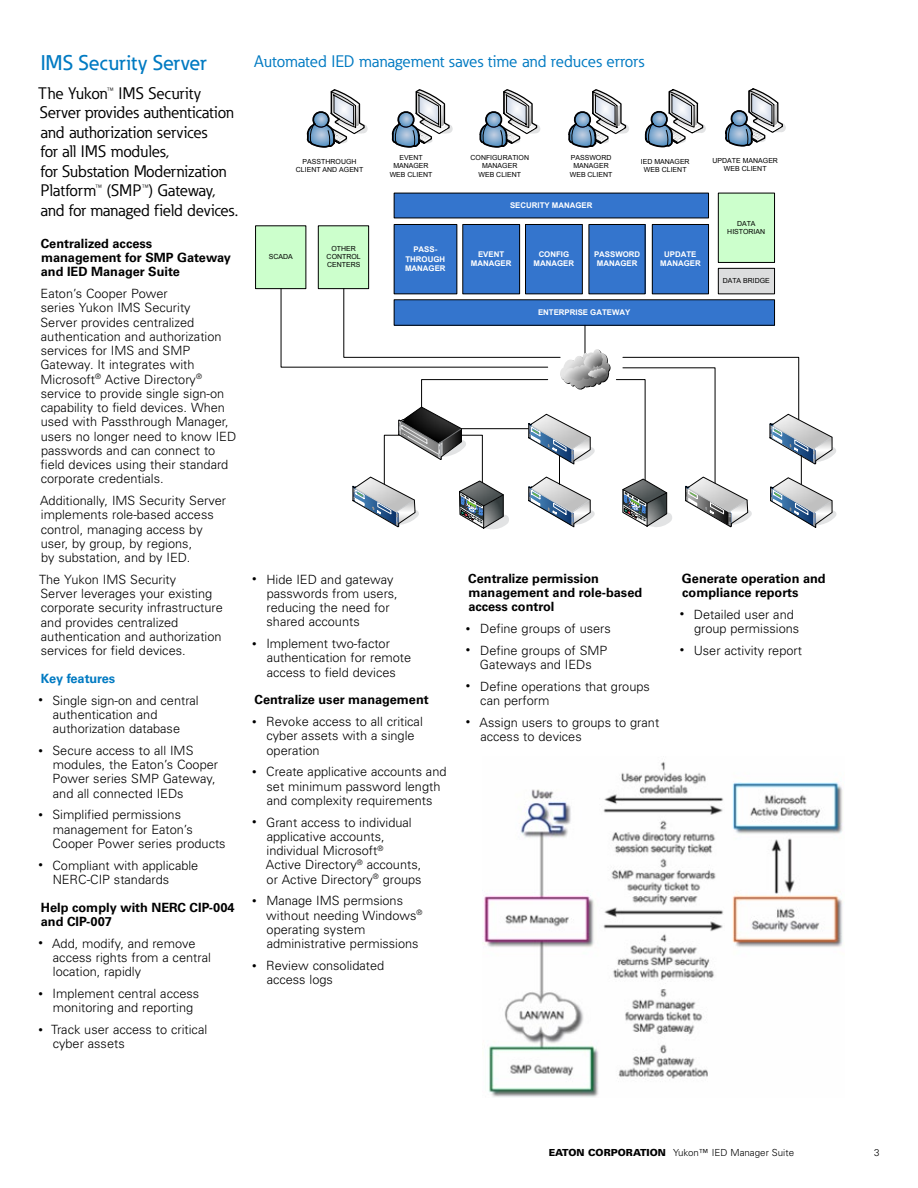
<style>
.page{position:relative;width:918px;height:1188px;background:#fff}
.page>*{position:absolute;margin:0;border:0;box-sizing:border-box;transform-origin:0 0}
.t1{font:500 21px "Eaton";color:#007ac2}
.t2{font:16.5px/19.5px "Eaton";color:#000}
.t3{font:16.5px "Eaton";letter-spacing:.005em;color:#007ac2}
.t4{font:300 12.75px/14.2px "Univers";color:#000}
.t5{font:700 12.75px/14.2px "Univers LT Std";color:#000}
.t6{font:700 12.75px "Univers LT Std";letter-spacing:-.015em;color:#007ac2}
.t7{font:300 9.75px "Univers LT Std";color:#000}
.t8{font:700 7.8px/9.4px "Arial";color:#fff;text-align:center}
.t9{font:7.05px/8.4px "Arial";color:#000;text-align:center}
.s1{font-family:"Univers LT Std";font-size:9px}
.s2{font-weight:900}
</style>
<div class="page">
<div style="left:256px;top:226px;width:50px;height:63px;background:#cfc"></div>
<div style="left:255px;top:225px;width:51px;height:64px;border:1px solid #000"></div>
<div style="left:318px;top:226px;width:51px;height:63px;background:#cfc"></div>
<div style="left:318px;top:225px;width:51px;height:64px;border:1px solid #000"></div>
<div style="left:394px;top:224px;width:63px;height:70px;background:#3475cd"></div>
<div style="left:394px;top:224px;width:63px;height:70px;border:1px solid #000"></div>
<div style="left:463px;top:224px;width:57px;height:70px;background:#3475cd"></div>
<div style="left:462px;top:224px;width:58px;height:70px;border:1px solid #000"></div>
<div style="left:526px;top:224px;width:56px;height:70px;background:#3475cd"></div>
<div style="left:525px;top:224px;width:58px;height:70px;border:1px solid #000"></div>
<div style="left:718px;top:193px;width:57px;height:69px;background:#cfc"></div>
<div style="left:718px;top:193px;width:57px;height:70px;border:1px solid #000"></div>
<div style="left:718px;top:268px;width:57px;height:26px;background:#dcddde"></div>
<div style="left:718px;top:268px;width:57px;height:26px;border:1px solid #000"></div>
<div style="left:394px;top:193px;width:315px;height:25px;background:#3475cd"></div>
<svg style="left:391px;top:89px;width:62px;height:59px"></svg>
<div style="left:589px;top:224px;width:56px;height:70px;background:#3475cd"></div>
<div style="left:589px;top:224px;width:56px;height:70px;border:1px solid #000"></div>
<svg style="left:479px;top:89px;width:62px;height:59px"></svg>
<svg style="left:568px;top:89px;width:61px;height:59px"></svg>
<svg style="left:306px;top:89px;width:62px;height:59px"></svg>
<svg style="left:280px;top:288px;width:557px;height:242px"></svg>
<div style="left:652px;top:224px;width:57px;height:70px;background:#3475cd"></div>
<div style="left:652px;top:224px;width:57px;height:70px;border:1px solid #000"></div>
<svg style="left:644px;top:88px;width:142px;height:60px"></svg>
<img style="left:483px;top:761px;width:360px;height:336px">
<h1 class="t1" style="left:41px;top:50px;width:167px">IMS Security Server</h1>
<p class="t2" style="left:38px;top:83px;width:202px">The Yukon™ IMS Security<br>Server provides authentication and authorization services<br>for all IMS modules,<br>for Substation Modernization<br>Platform™ (SMP™) Gateway, and for managed field devices.</p>
<p class="t5" style="left:41px;top:236px;width:192px">Centralized access management for SMP Gateway and IED Manager Suite</p>
<p class="t4" style="left:40px;top:286px;width:197px">Eaton’s Cooper Power<br>series Yukon IMS Security<br>Server provides centralized authentication and authorization services for IMS and SMP<br>Gateway. It integrates with<br>Microsoft<sup>®</sup> Active Directory<sup>® </sup>service to provide single sign-on capability to field devices. When used with Passthrough Manager, users no longer need to know IED passwords and can connect to field devices using their standard corporate credentials.</p>
<p class="t4" style="left:40px;top:493px;width:187px">Additionally, IMS Security Server implements role-based access control, managing access by user, by group, by regions,<br>by substation, and by IED.</p>
<p class="t4" style="left:39px;top:572px;width:185px">The Yukon IMS Security<br>Server leverages your existing corporate security infrastructure and provides centralized authentication and authorization services for field devices.</p>
<p class="t6" style="left:41px;top:671px;width:76px">Key features</p>
<p class="t4" style="left:53px;top:693px;width:147px;text-indent:-14px"><span class="s1">•</span> Single sign-on and central authentication and authorization database</p>
<p class="t4" style="left:53px;top:743px;width:167px;text-indent:-14px"><span class="s1">•</span> Secure access to all IMS modules, the Eaton’s Cooper<br>Power series SMP Gateway, and all connected IEDs</p>
<p class="t4" style="left:52px;top:807px;width:175px;text-indent:-14px"><span class="s1">•</span> Simplified permissions management for Eaton’s<br>Cooper Power series products</p>
<p class="t4" style="left:53px;top:858px;width:147px;text-indent:-14px"><span class="s1">•</span> Compliant with applicable<br>NERC-CIP standards</p>
<p class="t5" style="left:41px;top:900px;width:195px">Help comply with NERC CIP-004 and CIP-007</p>
<p class="t4" style="left:53px;top:936px;width:159px;text-indent:-14px"><span class="s1">•</span> Add, modify, and remove access rights from a central location, rapidly</p>
<p class="t4" style="left:53px;top:986px;width:148px;text-indent:-14px"><span class="s1">•</span> Implement central access monitoring and reporting</p>
<p class="t4" style="left:53px;top:1022px;width:156px;text-indent:-14px"><span class="s1">•</span> Track user access to critical cyber assets</p>
<p class="t3" style="left:254px;top:50px;width:392px">Automated IED management saves time and reduces errors</p>
<p class="t9" style="left:471px;top:153px;width:60px">CONFIGURATION<br>MANAGER<br>WEB CLIENT</p>
<p class="t9" style="left:570px;top:153px;width:44px">PASSWORD<br>MANAGER<br>WEB CLIENT</p>
<p class="t9" style="left:390px;top:153px;width:44px">EVENT<br>MANAGER<br>WEB CLIENT</p>
<p class="t9" style="left:296px;top:157px;width:69px">PASSTHROUGH<br>CLIENT AND AGENT</p>
<p class="t9" style="left:641px;top:157px;width:50px">IED MANAGER<br>WEB CLIENT</p>
<p class="t8" style="left:510px;top:201px;width:84px">SECURITY MANAGER</p>
<p class="t9" style="left:269px;top:253px;width:26px">SCADA</p>
<p class="t9" style="left:327px;top:244px;width:36px">OTHER<br>CONTROL<br>CENTERS</p>
<p class="t8" style="left:405px;top:245px;width:42px">PASS-<br>THROUGH<br>MANAGER</p>
<p class="t8" style="left:471px;top:250px;width:42px">EVENT<br>MANAGER</p>
<p class="t8" style="left:534px;top:250px;width:42px">CONFIG<br>MANAGER</p>
<p class="t8" style="left:594px;top:250px;width:48px">PASSWORD<br>MANAGER</p>
<p class="t8" style="left:538px;top:308px;width:94px">ENTERPRISE GATEWAY</p>
<p class="t8" style="left:660px;top:250px;width:42px">UPDATE<br>MANAGER</p>
<p class="t9" style="left:713px;top:156px;width:67px">UPDATE MANAGER<br>WEB CLIENT</p>
<p class="t9" style="left:727px;top:219px;width:39px">DATA<br>HISTORIAN</p>
<p class="t9" style="left:723px;top:276px;width:49px">DATA BRIDGE</p>
<p class="t4" style="left:267px;top:572px;width:133px;text-indent:-14px"><span class="s1">•</span> Hide IED and gateway passwords from users, reducing the need for shared accounts</p>
<p class="t4" style="left:267px;top:636px;width:146px;text-indent:-14px"><span class="s1">•</span> Implement two-factor authentication for remote access to field devices</p>
<p class="t5" style="left:255px;top:693px;width:176px">Centralize user management</p>
<p class="t4" style="left:267px;top:714px;width:158px;text-indent:-14px"><span class="s1">•</span> Revoke access to all critical cyber assets with a single operation</p>
<p class="t4" style="left:267px;top:764px;width:181px;text-indent:-14px"><span class="s1">•</span> Create applicative accounts and set minimum password length and complexity requirements</p>
<p class="t4" style="left:266px;top:815px;width:157px;text-indent:-14px"><span class="s1">•</span> Grant access to individual applicative accounts, individual Microsoft<sup>®<br></sup>Active Directory<sup>®</sup> accounts, or Active Directory<sup>®</sup> groups</p>
<p class="t4" style="left:266px;top:893px;width:158px;text-indent:-14px"><span class="s1">•</span> Manage IMS permsions without needing Windows<sup>® </sup>operating system administrative permissions</p>
<p class="t4" style="left:267px;top:958px;width:119px;text-indent:-14px"><span class="s1">•</span> Review consolidated access logs</p>
<p class="t5" style="left:468px;top:571px;width:175px">Centralize permission management and role-based access control</p>
<p class="t4" style="left:466px;top:621px;width:146px"><span class="s1">•</span> Define groups of users</p>
<p class="t4" style="left:466px;top:643px;width:143px;text-align:center"><span class="s1">•</span> Define groups of SMP<br>Gateways and IEDs</p>
<p class="t4" style="left:480px;top:679px;width:171px;text-indent:-14px"><span class="s1">•</span> Define operations that groups can perform</p>
<p class="t4" style="left:480px;top:715px;width:180px;text-indent:-14px"><span class="s1">•</span> Assign users to groups to grant access to devices</p>
<p class="t5" style="left:682px;top:571px;width:145px">Generate operation and compliance reports</p>
<p class="t4" style="left:694px;top:607px;width:107px;text-indent:-14px"><span class="s1">•</span> Detailed user and group permissions</p>
<p class="t4" style="left:680px;top:643px;width:124px"><span class="s1">•</span> User activity report</p>
<p class="t7" style="left:549px;top:1146px;width:247px"><span class="s2">EATON CORPORATION</span> Yukon™ IED Manager Suite</p>
<p class="t7" style="left:874px;top:1146px;width:7px">3</p>
</div>
